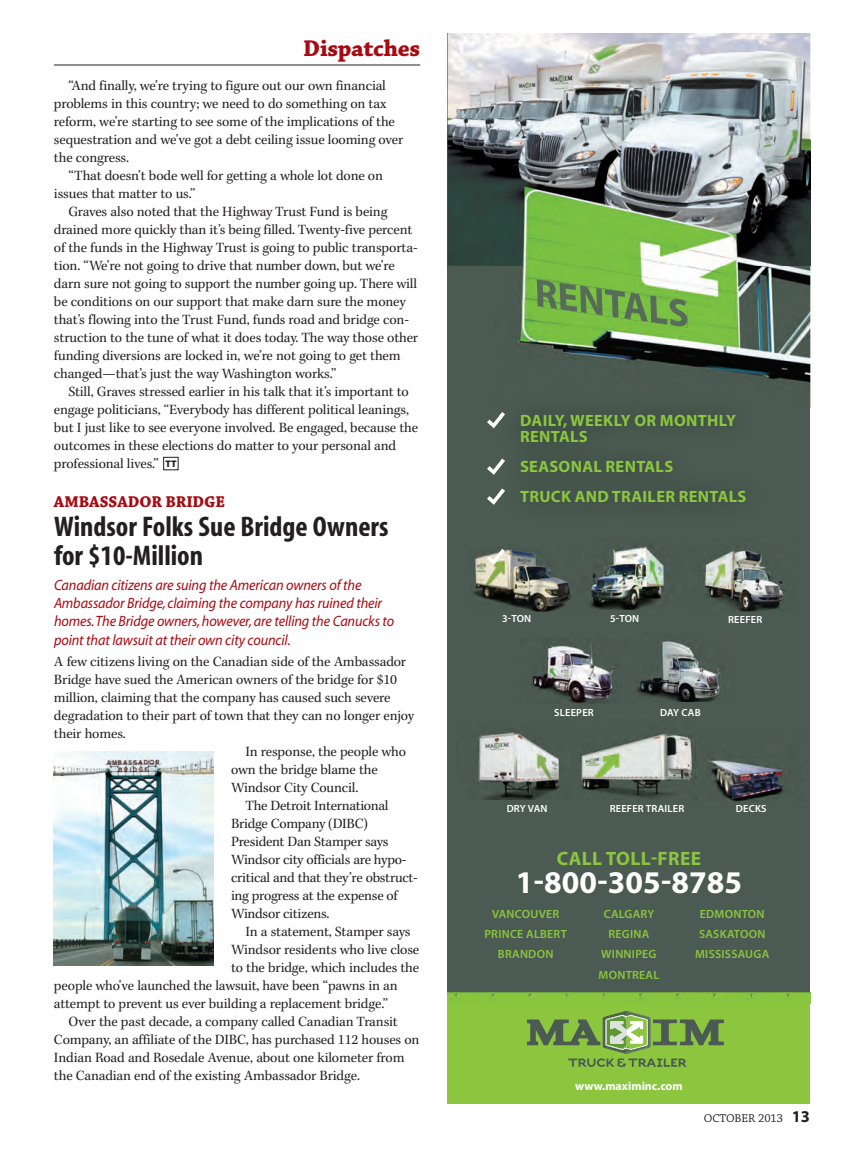
<style>
.page{position:relative;width:864px;height:1161px;background:#fff}
.page>*{position:absolute;margin:0;border:0;box-sizing:border-box;transform-origin:0 0}
.t1{font:700 31.65px "Myriad Pro";color:#fff}
.t2{font:700 28.5px/29.2px "Myriad Condensed";color:#231f20}
.t3{font:700 24px "Chaparral";letter-spacing:-.01em;color:#a70a12}
.t4{font:700 19.35px "Myriad Pro";letter-spacing:.02em;color:#8bc63e}
.t5{font:700 16.5px "Chaparral";letter-spacing:-.005em;color:#a70a12}
.t6{font:700 16.35px/16.4px "Myriad Pro";letter-spacing:.02em;color:#8bc63e}
.t7{font:italic 15px/18.3px "Myriad";letter-spacing:-.01em;color:#a70a12;scale:.95 1}
.t8{font:14.25px/18px "Kepler";letter-spacing:-.01em;color:#231f20}
.t9{font:600 12px "Myriad Pro";letter-spacing:.02em;color:#8bc63e}
.t10{font:700 12px "Myriad Pro";color:#fff}
.t11{font:12px "Chaparral";letter-spacing:-.005em;color:#231f20}
.t12{font:600 10.35px "Myriad Pro";letter-spacing:.02em;color:#fff}
.t13{font:900 9.6px "Myriad";color:#231f20}
.s1{font-family:"Myriad";font-weight:700;font-size:16.5px}
</style>
<div class="page">
<hr style="left:54px;top:65px;width:366px;height:1px;background:#231f20">
<div style="left:163px;top:457px;width:15px;height:13px;border:1px solid #231f20"></div>
<div style="left:448px;top:34px;width:362px;height:1070px;background:#4b5a52"></div>
<img style="left:448px;top:34px;width:362px;height:232px">
<img style="left:590px;top:545px;width:74px;height:65px">
<img style="left:473px;top:549px;width:99px;height:63px">
<img style="left:530px;top:643px;width:86px;height:61px">
<img style="left:704px;top:550px;width:81px;height:62px">
<img style="left:636px;top:640px;width:85px;height:62px">
<img style="left:580px;top:733px;width:108px;height:65px">
<img style="left:478px;top:731px;width:82px;height:68px">
<img style="left:709px;top:759px;width:75px;height:43px">
<img style="left:688px;top:736px;width:8px;height:45px">
<div style="left:448px;top:1002px;width:362px;height:102px;background:#8bc63e"></div>
<img style="left:448px;top:992px;width:362px;height:10px">
<svg style="left:528px;top:1011px;width:196px;height:56px"></svg>
<img style="left:494px;top:140px;width:316px;height:243px">
<img style="left:537px;top:279px;width:151px;height:49px">
<img style="left:537px;top:280px;width:151px;height:47px">
<svg style="left:483px;top:548px;width:26px;height:20px"></svg>
<img style="left:502px;top:418px;width:82px;height:71px">
<svg style="left:487px;top:412px;width:18px;height:16px"></svg>
<svg style="left:487px;top:459px;width:18px;height:16px"></svg>
<svg style="left:487px;top:489px;width:18px;height:16px"></svg>
<img style="left:54px;top:751px;width:159px;height:214px">
<h3 class="t3" style="left:303px;top:38px;width:118px">Dispatches</h3>
<p class="t8" style="left:54px;top:78px;width:351px;text-indent:14px">“And finally, we’re trying to figure out our own financial problems in this country; we need to do something on tax reform, we’re starting to see some of the implications of the sequestration and we’ve got a debt ceiling issue looming over the congress.</p>
<p class="t8" style="left:54px;top:168px;width:330px;text-indent:14px">“That doesn’t bode well for getting a whole lot done on issues that matter to us.”</p>
<p class="t8" style="left:54px;top:204px;width:366px;text-indent:14px">Graves also noted that the Highway Trust Fund is being drained more quickly than it’s being filled. Twenty-five percent of the funds in the Highway Trust is going to public transporta&shy;tion. “We’re not going to drive that number down, but we’re darn sure not going to support the number going up. There will be conditions on our support that make darn sure the money that’s flowing into the Trust Fund, funds road and bridge con&shy;struction to the tune of what it does today. The way those other funding diversions are locked in, we’re not going to get them changed—that’s just the way Washington works.”</p>
<p class="t8" style="left:54px;top:384px;width:366px;text-indent:14px">Still, Graves stressed earlier in his talk that it’s important to engage politicians, “Everybody has different political leanings, but I just like to see everyone involved. Be engaged, because the outcomes in these elections do matter to your personal and professional lives.”</p>
<p class="t5" style="left:54px;top:495px;width:172px">AMBASSADOR BRIDGE</p>
<h2 class="t2" style="left:54px;top:514px;width:336px">Windsor Folks Sue Bridge Owners for $10-Million</h2>
<p class="t7" style="left:54px;top:577px;width:360px">Canadian citizens are suing the American owners of the Ambassador Bridge, claiming the company has ruined their homes. The Bridge owners, however, are telling the Canucks to point that lawsuit at their own city council.</p>
<p class="t8" style="left:54px;top:654px;width:354px">A few citizens living on the Canadian side of the Ambassador</p>
<p class="t8" style="left:54px;top:672px;width:345px">Bridge have sued the American owners of the bridge for $10</p>
<p class="t8" style="left:54px;top:690px;width:338px">million, claiming that the company has caused such severe</p>
<p class="t8" style="left:54px;top:708px;width:362px">degradation to their part of town that they can no longer enjoy</p>
<p class="t8" style="left:54px;top:726px;width:73px">their homes.</p>
<p class="t8" style="left:245px;top:744px;width:162px">In response, the people who</p>
<p class="t8" style="left:231px;top:762px;width:148px">own the bridge blame the</p>
<p class="t8" style="left:231px;top:780px;width:129px">Windsor City Council.</p>
<p class="t8" style="left:245px;top:798px;width:145px">The Detroit International</p>
<p class="t8" style="left:231px;top:816px;width:138px">Bridge Company (DIBC)</p>
<p class="t8" style="left:231px;top:834px;width:159px">President Dan Stamper says</p>
<p class="t8" style="left:231px;top:852px;width:177px">Windsor city officials are hypo-</p>
<p class="t8" style="left:231px;top:870px;width:188px">critical and that they’re obstruct-</p>
<p class="t8" style="left:231px;top:888px;width:168px">ing progress at the expense of</p>
<p class="t8" style="left:231px;top:906px;width:100px">Windsor citizens.</p>
<p class="t8" style="left:245px;top:924px;width:167px">In a statement, Stamper says</p>
<p class="t8" style="left:231px;top:942px;width:190px">Windsor residents who live close</p>
<p class="t8" style="left:231px;top:960px;width:190px">to the bridge, which includes the</p>
<p class="t8" style="left:54px;top:978px;width:345px">people who’ve launched the lawsuit, have been “pawns in an</p>
<p class="t8" style="left:54px;top:996px;width:336px">attempt to prevent us ever building a replacement bridge.”</p>
<p class="t8" style="left:68px;top:1014px;width:331px">Over the past decade, a company called Canadian Transit</p>
<p class="t8" style="left:54px;top:1032px;width:367px">Company, an affiliate of the DIBC, has purchased 112 houses on</p>
<p class="t8" style="left:54px;top:1050px;width:352px">Indian Road and Rosedale Avenue, about one kilometer from</p>
<p class="t8" style="left:54px;top:1068px;width:308px">the Canadian end of the existing Ambassador Bridge.</p>
<p class="t13" style="left:165px;top:460px;width:13px">TT</p>
<p class="t6" style="left:520px;top:412px;width:217px">DAILY, WEEKLY OR MONTHLY<br>RENTALS</p>
<p class="t6" style="left:520px;top:451px;width:228px;line-height:29.8px">SEASONAL RENTALS<br>TRUCK AND TRAILER RENTALS</p>
<p class="t12" style="left:502px;top:612px;width:31px">3-TON</p>
<p class="t12" style="left:610px;top:612px;width:31px">5-TON</p>
<p class="t12" style="left:728px;top:613px;width:36px">REEFER</p>
<p class="t12" style="left:554px;top:707px;width:41px">SLEEPER</p>
<p class="t12" style="left:660px;top:707px;width:42px">DAY CAB</p>
<p class="t12" style="left:507px;top:803px;width:42px">DRY VAN</p>
<p class="t12" style="left:610px;top:803px;width:76px">REEFER TRAILER</p>
<p class="t12" style="left:736px;top:803px;width:32px">DECKS</p>
<h3 class="t4" style="left:557px;top:847px;width:146px">CALL TOLL-FREE</h3>
<h1 class="t1" style="left:516px;top:864px;width:228px">1-800-305-8785</h1>
<p class="t9" style="left:492px;top:907px;width:69px">VANCOUVER</p>
<p class="t9" style="left:604px;top:907px;width:52px">CALGARY</p>
<p class="t9" style="left:700px;top:907px;width:66px">EDMONTON</p>
<p class="t9" style="left:484px;top:927px;width:84px">PRINCE ALBERT</p>
<p class="t9" style="left:608px;top:927px;width:42px">REGINA</p>
<p class="t9" style="left:699px;top:927px;width:68px">SASKATOON</p>
<p class="t9" style="left:498px;top:947px;width:57px">BRANDON</p>
<p class="t9" style="left:601px;top:947px;width:57px">WINNIPEG</p>
<p class="t9" style="left:695px;top:947px;width:76px">MISSISSAUGA</p>
<p class="t9" style="left:599px;top:967px;width:62px">MONTREAL</p>
<p class="t10" style="left:575px;top:1079px;width:109px">www.maximinc.com</p>
<p class="t11" style="left:704px;top:1114px;width:108px">OCTOBER 2013 <span class="s1">13</span></p>
</div>
